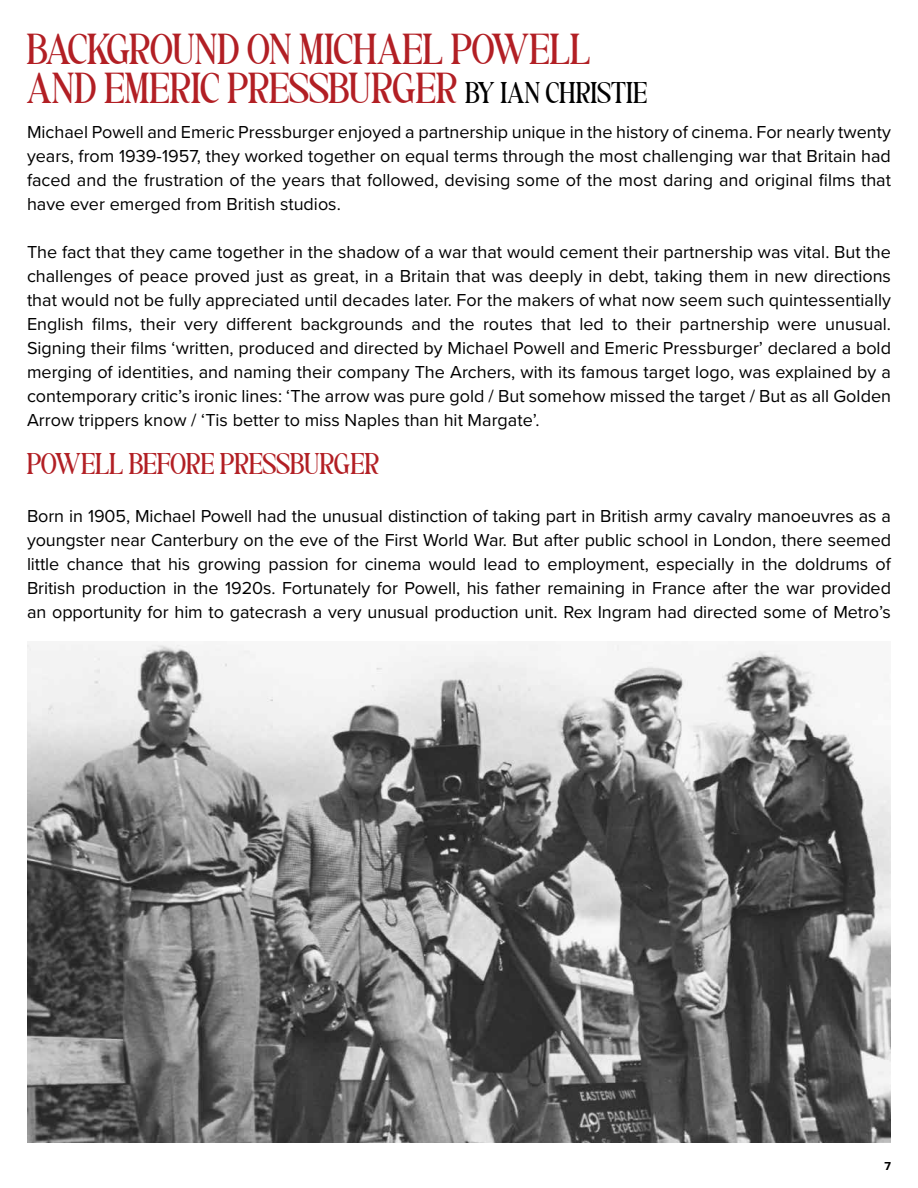
<style>
.page{position:relative;width:918px;height:1188px;background:#fff}
.page>*{position:absolute;margin:0;border:0;box-sizing:border-box;transform-origin:0 0}
.t1{font:39px/39px "Dancing In The Rain";color:#b21f24}
.t2{font:27px "Dancing In The Rain";color:#b21f24}
.t3{font:18px/24px "Proxima Nova";color:#000;text-align:justify}
.t4{font:700 12px "Proxima Nova";color:#000}
.s1{font-size:27px;color:#000}
</style>
<div class="page">
<img style="left:27px;top:644px;width:864px;height:499px">
<h1 class="t1" style="left:27px;top:31px;width:622px">BACKGROUND ON MICHAEL POWELL<br>AND EMERIC PRESSBURGER <span class="s1">BY IAN CHRISTIE</span></h1>
<p class="t3" style="left:27px;top:120px;width:866px">Michael Powell and Emeric Pressburger enjoyed a partnership unique in the history of cinema. For nearly twenty years, from 1939-1957, they worked together on equal terms through the most challenging war that Britain had faced and the frustration of the years that followed, devising some of the most daring and original films that have ever emerged from British studios.</p>
<p class="t3" style="left:27px;top:239px;width:866px">The fact that they came together in the shadow of a war that would cement their partnership was vital. But the challenges of peace proved just as great, in a Britain that was deeply in debt, taking them in new directions that would not be fully appreciated until decades later. For the makers of what now seem such quintessentially English films, their very different backgrounds and the routes that led to their partnership were unusual.<br>Signing their films ‘written, produced and directed by Michael Powell and Emeric Pressburger’ declared a bold merging of identities, and naming their company The Archers, with its famous target logo, was explained by a contemporary critic’s ironic lines: ‘The arrow was pure gold / But somehow missed the target / But as all Golden Arrow trippers know / ‘Tis better to miss Naples than hit Margate’.</p>
<h2 class="t2" style="left:27px;top:448px;width:354px">POWELL BEFORE PRESSBURGER</h2>
<p class="t3" style="left:27px;top:504px;width:866px">Born in 1905, Michael Powell had the unusual distinction of taking part in British army cavalry manoeuvres as a youngster near Canterbury on the eve of the First World War. But after public school in London, there seemed little chance that his growing passion for cinema would lead to employment, especially in the doldrums of British production in the 1920s. Fortunately for Powell, his father remaining in France after the war provided an opportunity for him to gatecrash a very unusual production unit. Rex Ingram had directed some of Metro’s</p>
<p class="t4" style="left:884px;top:1159px;width:8px">7</p>
</div>
